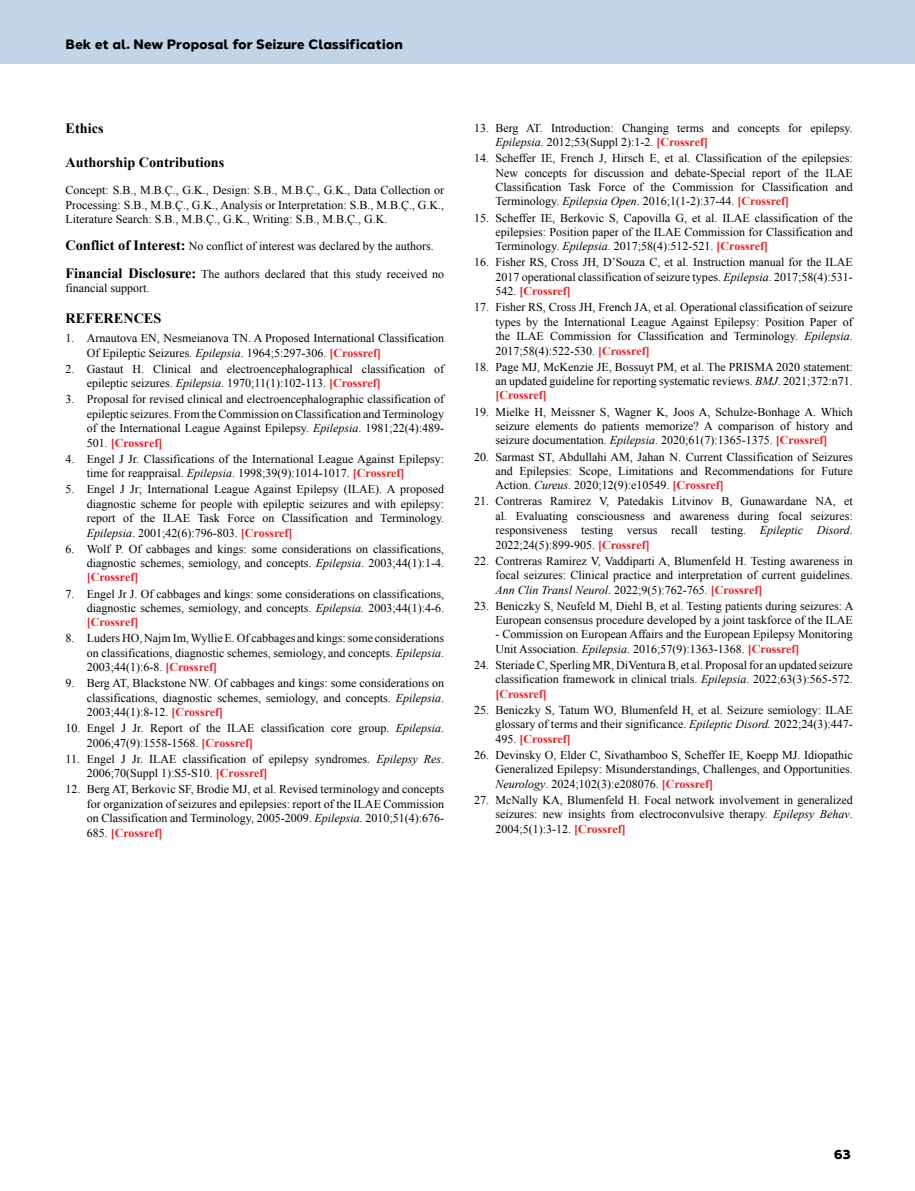
<style>
.page{position:relative;width:915px;height:1191px;background:#fff}
.page>*{position:absolute;margin:0;border:0;box-sizing:border-box;transform-origin:0 0}
.BOLD{font:700 14.25px "Times New Roman";color:#000}
.ARA_BASLIK{font:700 14.25px "Times New Roman";color:#000}
.KISA_BASLIK{font:800 13.5px "Halcom";color:#000}
.ETİK{font:12px/14.4px "Times New Roman";color:#000;text-align:justify}
.s1{font-weight:700;font-size:14.25px}
.s2{font-style:italic}
.s3{font-weight:700;color:#ee1d23}
</style>
<div class="page">
<div style="left:0;top:0;width:914px;height:64px;background:#c1d5e7"></div>
<p class="KISA_BASLIK" style="left:65px;top:33px;width:338px">Bek et al. New Proposal for Seizure Classification</p>
<p class="BOLD" style="left:65px;top:118px;width:40px">Ethics</p>
<p class="BOLD" style="left:65px;top:153px;width:160px">Authorship Contributions</p>
<p class="ETİK" style="left:65px;top:183px;width:380px">Concept: S.B., M.B.Ç., G.K., Design: S.B., M.B.Ç., G.K., Data Collection or Processing: S.B., M.B.Ç., G.K., Analysis or Interpretation: S.B., M.B.Ç., G.K., Literature Search: S.B., M.B.Ç., G.K., Writing: S.B., M.B.Ç., G.K.</p>
<p class="ETİK" style="left:65px;top:239px;width:369px"><span class="s1">Conflict of Interest:</span> No conflict of interest was declared by the authors.</p>
<p class="ETİK" style="left:65px;top:266px;width:380px"><span class="s1">Financial Disclosure:</span> The authors declared that this study received no financial support.</p>
<p class="ARA_BASLIK" style="left:65px;top:308px;width:97px">REFERENCES</p>
<p class="ETİK" style="left:87px;top:331px;width:359px;text-indent:-21px">1. Arnautova EN, Nesmeianova TN. A Proposed International Classification<br>Of Epileptic Seizures<span class="s2">. Epilepsia</span>. 1964;5:297-306. <span class="s3">[Crossref]</span></p>
<p class="ETİK" style="left:87px;top:361px;width:359px;text-indent:-21px">2. Gastaut H. Clinical and electroencephalographical classification of epileptic seizures. <span class="s2">Epilepsia</span>. 1970;11(1):102-113. <span class="s3">[Crossref]</span></p>
<p class="ETİK" style="left:87px;top:392px;width:359px;text-indent:-21px">3. Proposal for revised clinical and electroencephalographic classification of epileptic seizures. From the Commission on Classification and Terminology of the International League Against Epilepsy. <span class="s2">Epilepsia</span>. 1981;22(4):489- 501. <span class="s3">[Crossref]</span></p>
<p class="ETİK" style="left:87px;top:451px;width:359px;text-indent:-21px">4. Engel J Jr. Classifications of the International League Against Epilepsy: time for reappraisal. <span class="s2">Epilepsia</span>. 1998;39(9):1014-1017. <span class="s3">[Crossref]</span></p>
<p class="ETİK" style="left:87px;top:482px;width:359px;text-indent:-21px">5. Engel J Jr; International League Against Epilepsy (ILAE). A proposed diagnostic scheme for people with epileptic seizures and with epilepsy: report of the ILAE Task Force on Classification and Terminology.<br><span class="s2">Epilepsia</span>. 2001;42(6):796-803. <span class="s3">[Crossref]</span></p>
<p class="ETİK" style="left:87px;top:541px;width:359px;text-indent:-21px">6. Wolf P. Of cabbages and kings: some considerations on classifications, diagnostic schemes, semiology, and concepts. <span class="s2">Epilepsia</span>. 2003;44(1):1-4. <span class="s3">[Crossref]</span></p>
<p class="ETİK" style="left:87px;top:586px;width:359px;text-indent:-21px">7. Engel Jr J. Of cabbages and kings: some considerations on classifications, diagnostic schemes, semiology, and concepts. <span class="s2">Epilepsia.</span> 2003;44(1):4-6. <span class="s3">[Crossref]</span></p>
<p class="ETİK" style="left:87px;top:631px;width:359px;text-indent:-21px">8. Luders HO, Najm Im, Wyllie E. Of cabbages and kings: some considerations on classifications, diagnostic schemes, semiology, and concepts. <span class="s2">Epilepsia</span>.<br>2003;44(1):6-8. <span class="s3">[Crossref]</span></p>
<p class="ETİK" style="left:87px;top:676px;width:359px;text-indent:-21px">9. Berg AT, Blackstone NW. Of cabbages and kings: some considerations on classifications, diagnostic schemes, semiology, and concepts. <span class="s2">Epilepsia</span>.<br>2003;44(1):8-12. <span class="s3">[Crossref]</span></p>
<p class="ETİK" style="left:87px;top:721px;width:359px;text-indent:-21px">10. Engel J Jr. Report of the ILAE classification core group. <span class="s2">Epilepsia</span>.<br>2006;47(9):1558-1568. <span class="s3">[Crossref]</span></p>
<p class="ETİK" style="left:87px;top:751px;width:359px;text-indent:-21px">11. Engel J Jr. ILAE classification of epilepsy syndromes. <span class="s2">Epilepsy Res</span>.<br>2006;70(Suppl 1):S5-S10. <span class="s3">[Crossref]</span></p>
<p class="ETİK" style="left:87px;top:782px;width:359px;text-indent:-21px">12. Berg AT, Berkovic SF, Brodie MJ, et al. Revised terminology and concepts for organization of seizures and epilepsies: report of the ILAE Commission on Classification and Terminology, 2005-2009. <span class="s2">Epilepsia</span>. 2010;51(4):676- 685. <span class="s3">[Crossref]</span></p>
<p class="ETİK" style="left:495px;top:120px;width:359px;text-indent:-21px">13. Berg AT. Introduction: Changing terms and concepts for epilepsy.<br><span class="s2">Epilepsia</span>. 2012;53(Suppl 2):1-2. <span class="s3">[Crossref]</span></p>
<p class="ETİK" style="left:495px;top:151px;width:359px;text-indent:-21px">14. Scheffer IE, French J, Hirsch E, et al. Classification of the epilepsies:<br>New concepts for discussion and debate-Special report of the ILAE Classification Task Force of the Commission for Classification and Terminology. <span class="s2">Epilepsia Open</span>. 2016;1(1-2):37-44. <span class="s3">[Crossref]</span></p>
<p class="ETİK" style="left:495px;top:210px;width:359px;text-indent:-21px">15. Scheffer IE, Berkovic S, Capovilla G, et al. ILAE classification of the epilepsies: Position paper of the ILAE Commission for Classification and Terminology. <span class="s2">Epilepsia</span>. 2017;58(4):512-521. <span class="s3">[Crossref]</span></p>
<p class="ETİK" style="left:495px;top:255px;width:359px;text-indent:-21px">16. Fisher RS, Cross JH, D’Souza C, et al. Instruction manual for the ILAE 2017 operational classification of seizure types. <span class="s2">Epilepsia</span>. 2017;58(4):531- 542. <span class="s3">[Crossref]</span></p>
<p class="ETİK" style="left:495px;top:300px;width:359px;text-indent:-21px">17. Fisher RS, Cross JH, French JA, et al. Operational classification of seizure types by the International League Against Epilepsy: Position Paper of the ILAE Commission for Classification and Terminology. <span class="s2">Epilepsia</span>.<br>2017;58(4):522-530. <span class="s3">[Crossref]</span></p>
<p class="ETİK" style="left:495px;top:359px;width:359px;text-indent:-21px">18. Page MJ, McKenzie JE, Bossuyt PM, et al. The PRISMA 2020 statement: an updated guideline for reporting systematic reviews. <span class="s2">BMJ</span>. 2021;372:n71. <span class="s3">[Crossref]</span></p>
<p class="ETİK" style="left:495px;top:404px;width:359px;text-indent:-21px">19. Mielke H, Meissner S, Wagner K, Joos A, Schulze-Bonhage A. Which seizure elements do patients memorize? A comparison of history and seizure documentation. <span class="s2">Epilepsia</span>. 2020;61(7):1365-1375. <span class="s3">[Crossref]</span></p>
<p class="ETİK" style="left:495px;top:449px;width:359px;text-indent:-21px">20. Sarmast ST, Abdullahi AM, Jahan N. Current Classification of Seizures and Epilepsies: Scope, Limitations and Recommendations for Future Action. <span class="s2">Cureus</span>. 2020;12(9):e10549. <span class="s3">[Crossref]</span></p>
<p class="ETİK" style="left:495px;top:494px;width:359px;text-indent:-21px">21. Contreras Ramirez V, Patedakis Litvinov B, Gunawardane NA, et al. Evaluating consciousness and awareness during focal seizures: responsiveness testing versus recall testing. <span class="s2">Epileptic Disord</span>.<br>2022;24(5):899-905. <span class="s3">[Crossref]</span></p>
<p class="ETİK" style="left:495px;top:553px;width:359px;text-indent:-21px">22. Contreras Ramirez V, Vaddiparti A, Blumenfeld H. Testing awareness in focal seizures: Clinical practice and interpretation of current guidelines.<br><span class="s2">Ann Clin Transl Neurol</span>. 2022;9(5):762-765. <span class="s3">[Crossref]</span></p>
<p class="ETİK" style="left:474px;top:598px;width:381px;text-align:right">23. Beniczky S, Neufeld M, Diehl B, et al. Testing patients during seizures: A<br>European consensus procedure developed by a joint taskforce of the ILAE</p>
<p class="ETİK" style="left:495px;top:627px;width:359px">- Commission on European Affairs and the European Epilepsy Monitoring<br>Unit Association. <span class="s2">Epilepsia</span>. 2016;57(9):1363-1368. <span class="s3">[Crossref]</span></p>
<p class="ETİK" style="left:495px;top:657px;width:359px;text-indent:-21px">24. Steriade C, Sperling MR, DiVentura B, et al. Proposal for an updated seizure classification framework in clinical trials. <span class="s2">Epilepsia</span>. 2022;63(3):565-572. <span class="s3">[Crossref]</span></p>
<p class="ETİK" style="left:495px;top:702px;width:359px;text-indent:-21px">25. Beniczky S, Tatum WO, Blumenfeld H, et al. Seizure semiology: ILAE glossary of terms and their significance. <span class="s2">Epileptic Disord.</span> 2022;24(3):447- 495. <span class="s3">[Crossref]</span></p>
<p class="ETİK" style="left:495px;top:747px;width:359px;text-indent:-21px">26. Devinsky O, Elder C, Sivathamboo S, Scheffer IE, Koepp MJ. Idiopathic Generalized Epilepsy: Misunderstandings, Challenges, and Opportunities.<br><span class="s2">Neurology</span>. 2024;102(3):e208076. <span class="s3">[Crossref]</span></p>
<p class="ETİK" style="left:495px;top:792px;width:359px;text-indent:-21px">27. McNally KA, Blumenfeld H. Focal network involvement in generalized seizures: new insights from electroconvulsive therapy. <span class="s2">Epilepsy Behav</span>.<br>2004;5(1):3-12. <span class="s3">[Crossref]</span></p>
<p class="KISA_BASLIK" style="left:833px;top:1143px;width:19px">63</p>
</div>
